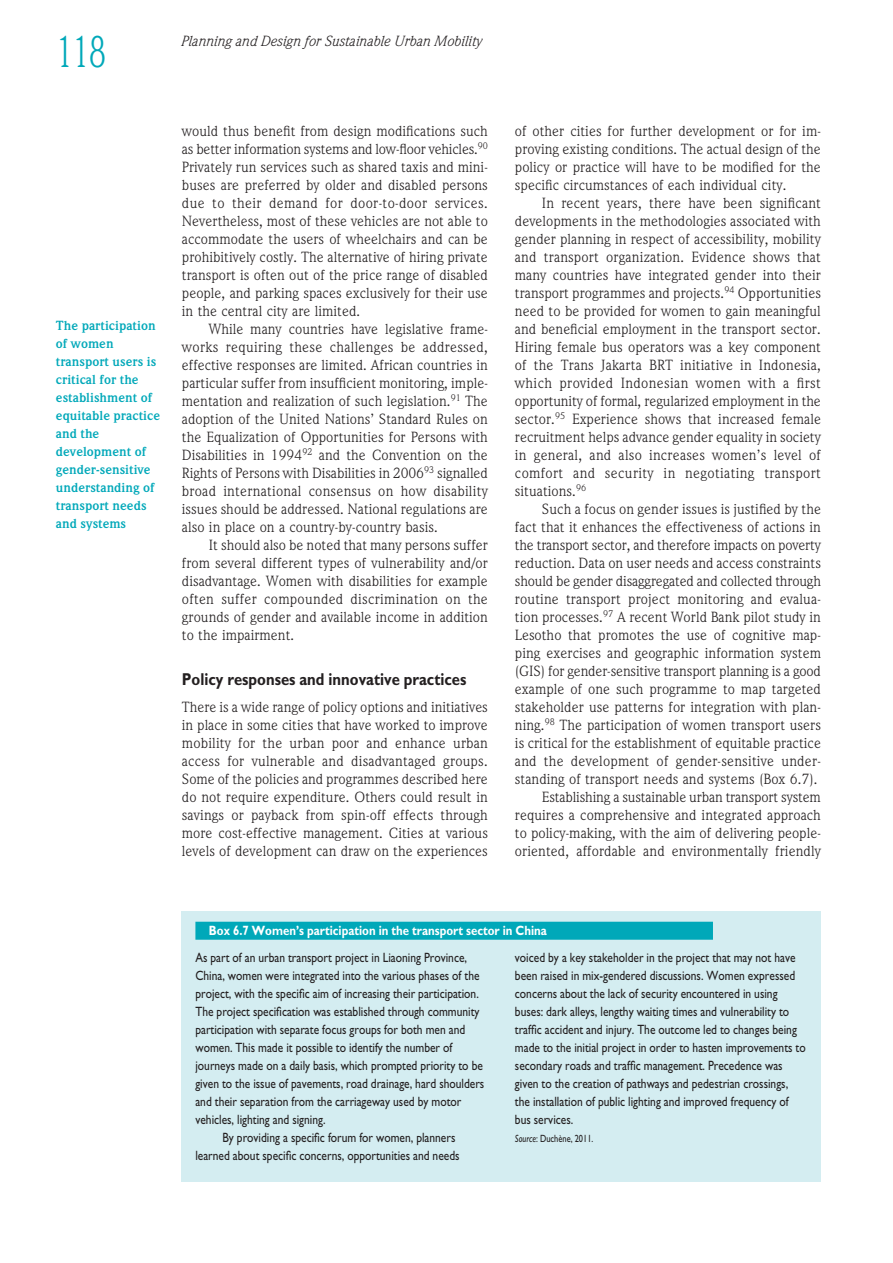
<style>
.page{position:relative;width:893px;height:1263px;background:#fff}
.page>*{position:absolute;margin:0;border:0;box-sizing:border-box;transform-origin:0 0}
.t1{font:45px "Weidemann IT Cby BT";color:#00a8b9;scale:.77 1}
.t2{font:700 17.25px "Gill Sans";color:#231f20;scale:.86 1}
.t3{font:15px/18px "Weidemann IT Cby BT";color:#231f20;text-align:justify}
.t4{font:italic 15px "Weidemann IT Cby BT";color:#231f20}
.t5{font:13.5px/18px "Gill Sans";color:#231f20;scale:.85 1}
.t6{font:700 13.5px/18px "Weidemann IT Cby BT";color:#00a8b9}
.t7{font:700 13.5px "Gill Sans";color:#fff;scale:.85 1}
.t8{font:10.5px "Gill Sans";color:#231f20;scale:.8 1}
.s1{font-style:italic}
</style>
<div class="page">
<div style="left:182px;top:911px;width:639px;height:270px;background:#d4edf1"></div>
<div style="left:195px;top:922px;width:518px;height:18px;background:#00a8b9"></div>
<h1 class="t1" style="left:56px;top:36px;width:67px">118</h1>
<p class="t4" style="left:182px;top:36px;width:302px">Planning and Design for Sustainable Urban Mobility</p>
<p class="t6" style="left:56px;top:318px;width:106px">The participation of women transport users is critical for the establishment of equitable practice and the development of gender-sensitive understanding of transport needs and systems</p>
<p class="t3" style="left:182px;top:124px;width:308px">would thus benefit from design modifications such as better information systems and low-floor vehicles.<sup>90<br></sup>Privately run services such as shared taxis and mini - buses are preferred by older and disabled persons due to their demand for door-to-door services.<br>Nevertheless, most of these vehicles are not able to accommodate the users of wheelchairs and can be prohibitively costly. The alternative of hiring private trans port is often out of the price range of disabled people, and parking spaces exclusively for their use in the central city are limited.</p>
<p class="t3" style="left:182px;top:322px;width:308px;text-indent:27px">While many countries have legislative frame - works requiring these challenges be addressed, effective responses are limited. African countries in particular suffer from insufficient monitoring, imple - mentation and realization of such legislation.<sup>91</sup> The adoption of the United Nations’ Standard Rules on the Equalization of Opportunities for Persons with Disabilities in 1994<sup>92</sup> and the Convention on the Rights of Persons with Disabilities in 2006<sup>93</sup> signalled broad international consensus on how disability issues should be addressed. National regulations are also in place on a country-by-country basis.</p>
<p class="t3" style="left:182px;top:538px;width:308px;text-indent:27px">It should also be noted that many persons suffer from several different types of vulnerability and/or dis advan tage. Women with disabilities for example often suffer compounded discrimination on the grounds of gender and available income in addition to the impairment.</p>
<p class="t2" style="left:182px;top:674px;width:332px">Policy responses and innovative practices</p>
<p class="t3" style="left:182px;top:700px;width:308px">There is a wide range of policy options and initiatives in place in some cities that have worked to improve mobility for the urban poor and enhance urban access for vulnerable and dis advan taged groups.<br>Some of the policies and programmes described here do not require expenditure. Others could result in savings or payback from spin-off effects through more cost-effective management. Cities at various levels of devel op ment can draw on the experi ences</p>
<p class="t3" style="left:515px;top:124px;width:308px">of other cities for further devel op ment or for im - proving existing conditions. The actual design of the policy or practice will have to be modified for the specific circumstances of each individual city.</p>
<p class="t3" style="left:515px;top:196px;width:308px;text-indent:27px">In recent years, there have been significant devel op ments in the methodologies associated with gender planning in respect of accessibility, mobility and trans port organization. Evidence shows that many countries have integrated gender into their trans port programmes and projects.<sup>94</sup> Opportunities need to be provided for women to gain meaningful and beneficial employment in the trans port sector.<br>Hiring female bus operators was a key component of the Trans Jakarta BRT initiative in Indonesia, which provided Indonesian women with a first opportunity of formal, regularized employment in the sector.<sup>95</sup> Experi ence shows that increased female recruitment helps advance gender equality in society in general, and also increases women’s level of comfort and security in negotiating trans port situations.<sup>96</sup></p>
<p class="t3" style="left:515px;top:502px;width:308px;text-align:right">Such a focus on gender issues is justified by the<br>fact that it enhances the effectiveness of actions in the trans port sector, and therefore impacts on poverty reduction. Data on user needs and access constraints should be gender disaggregated and collected through routine trans port project monitoring and evalua&shy;tion processes.<sup>97</sup> A recent World Bank pilot study in Lesotho that promotes the use of cognitive map&shy;ping exercises and geographic information system (GIS) for gender-sensitive trans port planning is a good example of one such programme to map targeted stakeholder use patterns for integration with plan - ning.<sup>98</sup> The participation of women trans port users is critical for the establishment of equitable practice and the devel op ment of gender-sensitive under - standing of trans port needs and systems (Box 6.7).<br>Establishing a sus tain able urban trans port system requires a comprehensive and integrated approach to policy-making, with the aim of delivering people&shy;oriented, affordable and environ mentally friendly</p>
<p class="t7" style="left:209px;top:926px;width:399px">Box 6.7 Women’s participation in the trans port sector in China</p>
<p class="t5" style="left:195px;top:950px;width:321px">As part of an urban trans port project in Liaoning Province,</p>
<p class="t5" style="left:195px;top:968px;width:336px">China, women were integrated into the various phases of the</p>
<p class="t5" style="left:195px;top:986px;width:335px">project, with the specific aim of increasing their participation.</p>
<p class="t5" style="left:195px;top:1004px;width:336px">The project specification was established through community</p>
<p class="t5" style="left:195px;top:1022px;width:319px">participation with separate focus groups for both men and</p>
<p class="t5" style="left:195px;top:1040px;width:304px">women. This made it possible to identify the number of</p>
<p class="t5" style="left:195px;top:1058px;width:340px">journeys made on a daily basis, which prompted priority to be</p>
<p class="t5" style="left:195px;top:1076px;width:341px">given to the issue of pavements, road drainage, hard shoulders</p>
<p class="t5" style="left:195px;top:1094px;width:314px">and their separation from the carriageway used by motor</p>
<p class="t5" style="left:195px;top:1112px;width:155px">vehicles, lighting and signing.</p>
<p class="t5" style="left:222px;top:1130px;width:276px">By providing a specific forum for women, planners</p>
<p class="t5" style="left:195px;top:1148px;width:312px">learned about specific concerns, opportunities and needs</p>
<p class="t5" style="left:515px;top:950px;width:344px">voiced by a key stakeholder in the project that may not have been raised in mix-gendered discussions. Women expressed concerns about the lack of security encountered in using buses: dark alleys, lengthy waiting times and vulnerability to traffic accident and injury. The outcome led to changes being made to the initial project in order to hasten improvements to secondary roads and traffic management. Precedence was given to the creation of pathways and pedestrian crossings, the installation of public lighting and improved frequency of bus services.</p>
<p class="t8" style="left:515px;top:1135px;width:100px"><span class="s1">Source</span>: Duchène, 2011.</p>
</div>
